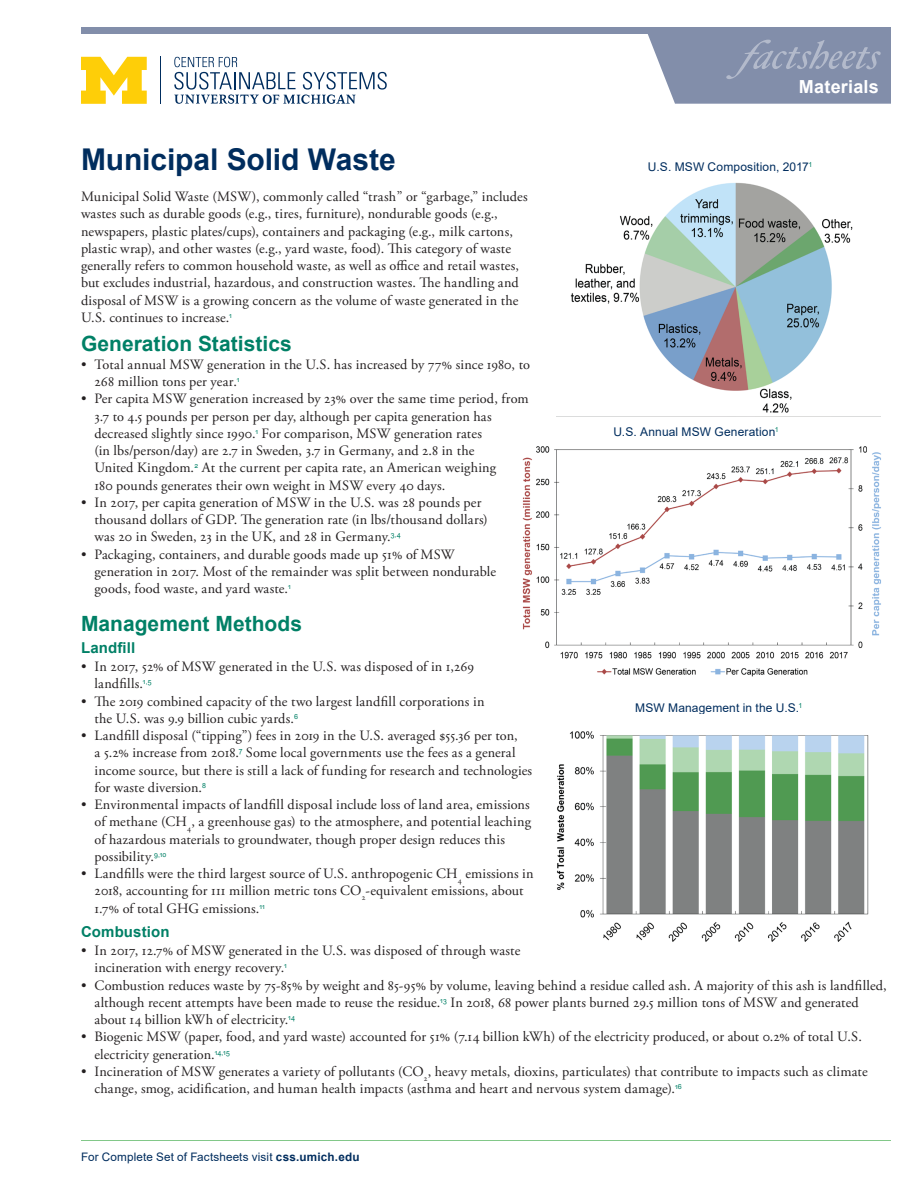
<style>
.page{position:relative;width:918px;height:1188px;background:#fff}
.page>*{position:absolute;margin:0;border:0;box-sizing:border-box;transform-origin:0 0}
.t1{font:700 30px "Arial";letter-spacing:-.005em;color:#002d5e}
.Main_subhead{font:700 21px "Arial";color:#008066}
.t2{font:700 18px "Arial";letter-spacing:.01em;color:#fff}
.sub_head{font:700 15px "Arial";letter-spacing:.01em;color:#008066}
.t3{font:14.25px/17.2px "Adobe Garamond Pro";letter-spacing:.01em;color:#231f20}
.chart_headline{font:12px "Arial";letter-spacing:.01em;color:#002d5e}
.folio{font:11.7px "Arial";letter-spacing:.01em;color:#002d5e}
.s1{font-weight:700}
</style>
<div class="page">
<div style="left:81px;top:27px;width:810px;height:7px;background:#828eaa"></div>
<hr style="left:81px;top:1140px;width:810px;height:1px;background:#82c889">
<svg style="left:174px;top:57px;width:213px;height:47px"></svg>
<hr style="left:160px;top:57px;width:1px;height:47px;background:#002d5e">
<svg style="left:81px;top:57px;width:66px;height:47px"></svg>
<svg style="left:647px;top:34px;width:244px;height:70px;background:#8d98b1"></svg>
<img style="left:570px;top:182px;width:283px;height:231px">
<img style="left:522px;top:446px;width:359px;height:231px">
<img style="left:557px;top:731px;width:312px;height:211px">
<p class="t2" style="left:799px;top:74px;width:81px">Materials</p>
<p class="t1" style="left:81px;top:139px;width:316px">Municipal Solid Waste</p>
<p class="t3" style="left:81px;top:188px;width:448px">Municipal Solid Waste (MSW), commonly called “trash” or “garbage,” includes wastes such as durable goods (e.g., tires, furniture), nondurable goods (e.g., newspapers, plastic plates/cups), containers and packaging (e.g., milk cartons, plastic wrap), and other wastes (e.g., yard waste, food). This category of waste generally refers to common household waste, as well as office and retail wastes, but excludes industrial, hazardous, and construction wastes. The handling and disposal of MSW is a growing concern as the volume of waste generated in the U.S. continues to increase.<sup>1</sup></p>
<p class="Main_subhead" style="left:81px;top:328px;width:212px">Generation Statistics</p>
<p class="t3" style="left:94px;top:356px;width:437px;text-indent:-14px">• Total annual MSW generation in the U.S. has increased by 77% since 1980, to<br>268 million tons per year.<sup>1</sup></p>
<p class="t3" style="left:94px;top:391px;width:436px;text-indent:-14px">• Per capita MSW generation increased by 23% over the same time period, from 3.7 to 4.5 pounds per person per day, although per capita generation has decreased slightly since 1990.<sup>1</sup> For comparison, MSW generation rates<br>(in lbs/person/day) are 2.7 in Sweden, 3.7 in Germany, and 2.8 in the<br>United Kingdom.<sup>2</sup> At the current per capita rate, an American weighing<br>180 pounds generates their own weight in MSW every 40 days.</p>
<p class="t3" style="left:94px;top:494px;width:395px;text-indent:-14px">• In 2017, per capita generation of MSW in the U.S. was 28 pounds per thousand dollars of GDP. The generation rate (in lbs/thousand dollars) was 20 in Sweden, 23 in the UK, and 28 in Germany.<sup>3,4</sup></p>
<p class="t3" style="left:94px;top:546px;width:403px;text-indent:-14px">• Packaging, containers, and durable goods made up 51% of MSW generation in 2017. Most of the remainder was split between nondurable goods, food waste, and yard waste.<sup>1</sup></p>
<p class="Main_subhead" style="left:81px;top:609px;width:223px">Management Methods</p>
<p class="sub_head" style="left:81px;top:637px;width:56px">Landfill</p>
<p class="t3" style="left:94px;top:658px;width:381px;text-indent:-14px">• In 2017, 52% of MSW generated in the U.S. was disposed of in 1,269 landfills.<sup>1,5</sup></p>
<p class="t3" style="left:94px;top:693px;width:392px;text-indent:-14px">• The 2019 combined capacity of the two largest landfill corporations in the U.S. was 9.9 billion cubic yards.<sup>6</sup></p>
<p class="t3" style="left:94px;top:727px;width:439px;text-indent:-14px">• Landfill disposal (“tipping”) fees in 2019 in the U.S. averaged $55.36 per ton,<br>a 5.2% increase from 2018.<sup>7</sup> Some local governments use the fees as a general income source, but there is still a lack of funding for research and technologies for waste diversion.<sup>8</sup></p>
<p class="t3" style="left:94px;top:796px;width:438px;text-indent:-14px">• Environmental impacts of landfill disposal include loss of land area, emissions of methane (CH<sub>4</sub>, a greenhouse gas) to the atmosphere, and potential leaching of hazardous materials to groundwater, though proper design reduces this possibility.<sup>9,10</sup></p>
<p class="t3" style="left:94px;top:865px;width:441px;line-height:17.7px;text-indent:-14px">• Landfills were the third largest source of U.S. anthropogenic CH<sub>4</sub> emissions in<br>2018, accounting for 111 million metric tons CO<sub>2</sub>-equivalent emissions, about<br>1.7% of total GHG emissions.<sup>11</sup></p>
<p class="sub_head" style="left:81px;top:921px;width:90px">Combustion</p>
<p class="t3" style="left:94px;top:942px;width:427px;text-indent:-14px">• In 2017, 12.7% of MSW generated in the U.S. was disposed of through waste incineration with energy recovery.<sup>1</sup></p>
<p class="t3" style="left:94px;top:977px;width:794px;text-indent:-14px">• Combustion reduces waste by 75-85% by weight and 85-95% by volume, leaving behind a residue called ash. A majority of this ash is landfilled, although recent attempts have been made to reuse the residue.<sup>13</sup> In 2018, 68 power plants burned 29.5 million tons of MSW and generated about 14 billion kWh of electricity.<sup>14</sup></p>
<p class="t3" style="left:94px;top:1029px;width:769px;text-indent:-14px">• Biogenic MSW (paper, food, and yard waste) accounted for 51% (7.14 billion kWh) of the electricity produced, or about 0.2% of total U.S. electricity generation.<sup>14,15</sup></p>
<p class="t3" style="left:94px;top:1063px;width:775px;text-indent:-14px">• Incineration of MSW generates a variety of pollutants (CO<sub>2</sub>, heavy metals, dioxins, particulates) that contribute to impacts such as climate change, smog, acidification, and human health impacts (asthma and heart and nervous system damage).<sup>16</sup></p>
<p class="chart_headline" style="left:648px;top:158px;width:166px">U.S. MSW Composition, 2017<sup>1</sup></p>
<p class="chart_headline" style="left:613px;top:423px;width:167px">U.S. Annual MSW Generation<sup>1</sup></p>
<p class="chart_headline" style="left:635px;top:700px;width:169px">MSW Management in the U.S.<sup>1</sup></p>
<p class="folio" style="left:81px;top:1149px;width:280px">For Complete Set of Factsheets visit <span class="s1">css.umich.edu</span></p>
</div>
